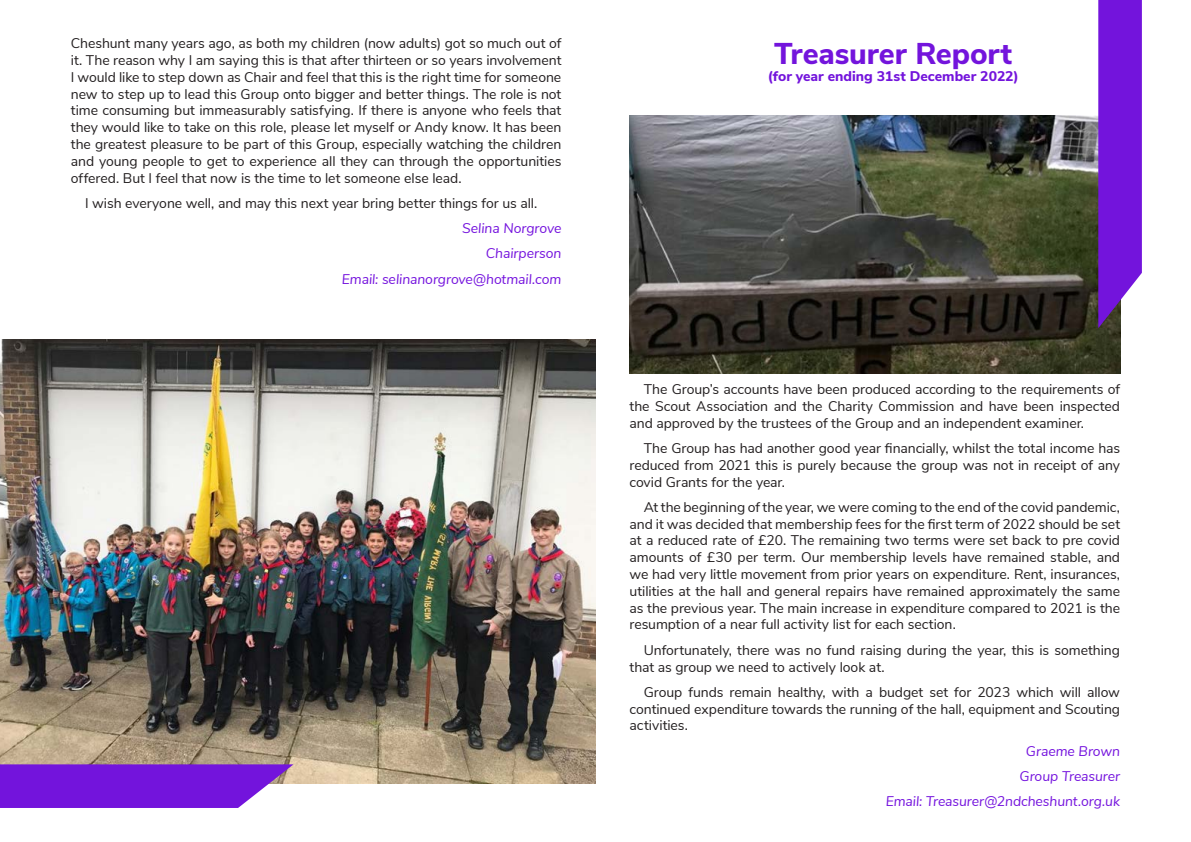
<style>
.page{position:relative;width:1191px;height:842px;background:#fff}
.page>*{position:absolute;margin:0;border:0;box-sizing:border-box;transform-origin:0 0}
.t1{font:800 30px "Nunito Sans";letter-spacing:-.005em;color:#7314dc}
.t2{font:14px/16.8px "Nunito Sans";letter-spacing:-.005em;color:#231f20;text-align:justify}
.t3{font:italic 14px "Nunito Sans";letter-spacing:-.005em;color:#7514de}
.t4{font:800 14px "Nunito Sans";color:#7314dc}
</style>
<div class="page">
<img style="left:629px;top:116px;width:491px;height:258px">
<img style="left:0;top:339px;width:595px;height:445px">
<svg style="left:1098px;top:0;width:43px;height:328px;background:#7a23d9"></svg>
<svg style="left:0;top:764px;width:293px;height:44px;background:#7f29dc"></svg>
<p class="t2" style="left:71px;top:34px;width:492px">Cheshunt many years ago, as both my children (now adults) got so much out of it. The reason why I am saying this is that after thirteen or so years involvement I would like to step down as Chair and feel that this is the right time for someone new to step up to lead this Group onto bigger and better things. The role is not time consuming but immeasurably satisfying. If there is anyone who feels that they would like to take on this role, please let myself or Andy know. It has been the greatest pleasure to be part of this Group, especially watching the children and young people to get to experience all they can through the opportunities offered. But I feel that now is the time to let someone else lead.</p>
<p class="t2" style="left:85px;top:194px;width:454px">I wish everyone well, and may this next year bring better things for us all.</p>
<p class="t3" style="left:462px;top:218px;width:101px">Selina Norgrove</p>
<p class="t3" style="left:486px;top:243px;width:77px">Chairperson</p>
<p class="t3" style="left:342px;top:269px;width:221px">Email: selinanorgrove@hotmail.com</p>
<p class="t1" style="left:774px;top:32px;width:239px">Treasurer Report</p>
<p class="t4" style="left:767px;top:66px;width:253px">(for year ending 31st December 2022)</p>
<p class="t2" style="left:629px;top:380px;width:492px;text-indent:14px">The Group’s accounts have been produced according to the requirements of the Scout Association and the Charity Commission and have been inspected and approved by the trustees of the Group and an independent examiner.</p>
<p class="t2" style="left:629px;top:439px;width:492px;text-indent:14px">The Group has had another good year financially, whilst the total income has reduced from 2021 this is purely because the group was not in receipt of any covid Grants for the year.</p>
<p class="t2" style="left:629px;top:498px;width:492px;text-indent:14px">At the beginning of the year, we were coming to the end of the covid pandemic, and it was decided that membership fees for the first term of 2022 should be set at a reduced rate of £20. The remaining two terms were set back to pre covid amounts of £30 per term. Our membership levels have remained stable, and we had very little movement from prior years on expenditure. Rent, insurances, utilities at the hall and general repairs have remained approximately the same as the previous year. The main increase in expenditure compared to 2021 is the resumption of a near full activity list for each section.</p>
<p class="t2" style="left:629px;top:641px;width:492px;text-indent:14px">Unfortunately, there was no fund raising during the year, this is something that as group we need to actively look at.</p>
<p class="t2" style="left:629px;top:683px;width:492px;text-indent:14px">Group funds remain healthy, with a budget set for 2023 which will allow continued expenditure towards the running of the hall, equipment and Scouting activities.</p>
<p class="t3" style="left:1026px;top:741px;width:96px">Graeme Brown</p>
<p class="t3" style="left:1019px;top:766px;width:102px">Group Treasurer</p>
<p class="t3" style="left:885px;top:791px;width:236px">Email: Treasurer@2ndcheshunt.org.uk</p>
</div>
